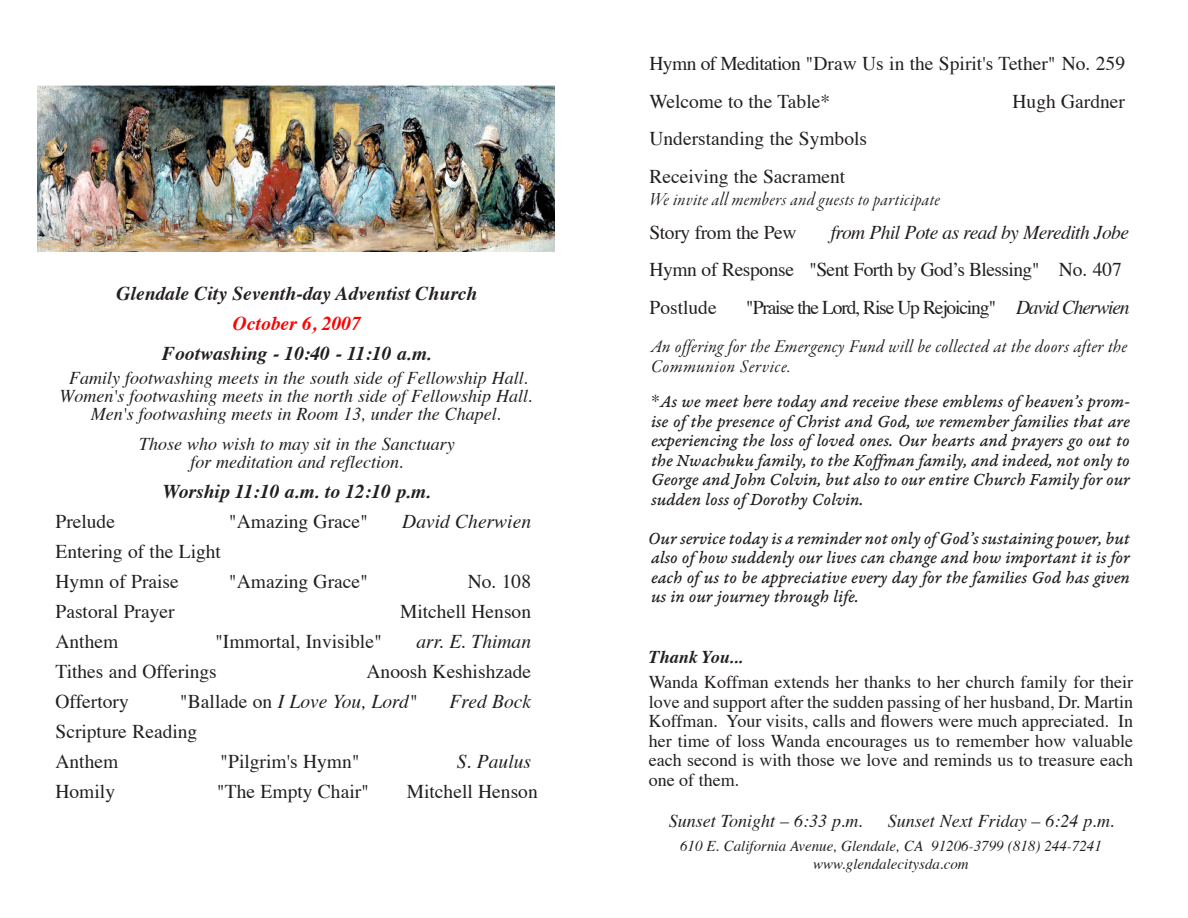
<style>
.page{position:relative;width:1188px;height:918px;background:#fff}
.page>*{position:absolute;margin:0;border:0;box-sizing:border-box;transform-origin:0 0}
.t1{font:19.5px "Times";color:#231f20}
.t2{font:italic 700 19.5px "Times";color:#231f20}
.t3{font:19.5px/37.5px "Times";letter-spacing:-.03em;color:#231f20}
.t4{font:italic 19.5px "Times";color:#231f20}
.t5{font:19.5px "Times";letter-spacing:-.06em;color:#231f20}
.t6{font:19.5px "Garamond Premr Pro It Disp";letter-spacing:.02em;color:#231f20}
.t7{font:19.5px "Times";letter-spacing:-.02em;color:#231f20}
.t8{font:italic 700 19.5px "Times";color:#f00}
.t9{font:18px/19.5px "Garamond Premr Pro Med It Capt";color:#231f20;text-align:justify}
.t10{font:18px/19.5px "Times";color:#231f20;text-align:justify}
.t11{font:italic 18px "Times";color:#231f20}
.t12{font:18px "Garamond Premr Pro It Subh";letter-spacing:.02em;color:#231f20}
.t13{font:18px "Garamond Premr Pro It Subh";letter-spacing:.04em;color:#231f20}
.t14{font:italic 700 18px "Times";color:#231f20}
.t15{font:italic 15px "Times";color:#231f20}
.s1{font-style:normal}
.s2{font-style:italic}
.s3{font-family:"Times"}
</style>
<div class="page">
<img style="left:38px;top:86px;width:516px;height:166px">
<p class="t2" style="left:117px;top:275px;width:362px">Glendale City Seventh-day Adventist Church</p>
<p class="t8" style="left:233px;top:305px;width:130px">October 6, 2007</p>
<p class="t2" style="left:162px;top:335px;width:271px">Footwashing - 10:40 - 11:10 a.m.</p>
<p class="t11" style="left:69px;top:361px;width:461px">Family footwashing meets in the south side of Fellowship Hall.</p>
<p class="t11" style="left:60px;top:379px;width:474px">Women's footwashing meets in the north side of Fellowship Hall.</p>
<p class="t11" style="left:91px;top:397px;width:412px">Men's footwashing meets in Room 13, under the Chapel.</p>
<p class="t11" style="left:139px;top:427px;width:317px">Those who wish to may sit in the Sanctuary</p>
<p class="t11" style="left:190px;top:445px;width:215px">for meditation and reflection.</p>
<p class="t2" style="left:163px;top:473px;width:270px">Worship 11:10 a.m. to 12:10 p.m.</p>
<p class="t1" style="left:56px;top:503px;width:61px">Prelude</p>
<p class="t1" style="left:229px;top:503px;width:141px">"Amazing Grace"</p>
<p class="t4" style="left:402px;top:504px;width:130px">David Cherwien</p>
<p class="t1" style="left:56px;top:533px;width:167px">Entering of the Light</p>
<p class="t1" style="left:56px;top:563px;width:125px">Hymn of Praise</p>
<p class="t1" style="left:229px;top:563px;width:141px">"Amazing Grace"</p>
<p class="t1" style="left:468px;top:563px;width:65px">No. 108</p>
<p class="t1" style="left:56px;top:593px;width:121px">Pastoral Prayer</p>
<p class="t1" style="left:400px;top:593px;width:133px">Mitchell Henson</p>
<p class="t1" style="left:56px;top:623px;width:64px">Anthem</p>
<p class="t1" style="left:215px;top:623px;width:168px">"Immortal, Invisible"</p>
<p class="t4" style="left:416px;top:624px;width:116px">arr. E. Thiman</p>
<p class="t1" style="left:56px;top:653px;width:163px">Tithes and Offerings</p>
<p class="t1" style="left:367px;top:653px;width:166px">Anoosh Keshishzade</p>
<p class="t1" style="left:56px;top:683px;width:75px">Offertory</p>
<p class="t4" style="left:180px;top:684px;width:239px"><span class="s1">"Ballade on</span> I Love You, Lord"</p>
<p class="t4" style="left:450px;top:684px;width:83px">Fred Bock</p>
<p class="t1" style="left:56px;top:713px;width:143px">Scripture Reading</p>
<p class="t1" style="left:56px;top:743px;width:64px">Anthem</p>
<p class="t1" style="left:220px;top:743px;width:141px">"Pilgrim's Hymn"</p>
<p class="t4" style="left:457px;top:744px;width:76px">S. Paulus</p>
<p class="t1" style="left:56px;top:773px;width:61px">Homily</p>
<p class="t1" style="left:217px;top:773px;width:154px">"The Empty Chair"</p>
<p class="t1" style="left:407px;top:773px;width:133px">Mitchell Henson</p>
<p class="t1" style="left:650px;top:45px;width:477px">Hymn of Meditation "Draw Us in the Spirit's Tether" No. 259</p>
<p class="t1" style="left:650px;top:83px;width:182px">Welcome to the Table*</p>
<p class="t1" style="left:1013px;top:83px;width:114px">Hugh Gardner</p>
<p class="t1" style="left:650px;top:120px;width:219px">Understanding the Symbols</p>
<p class="t1" style="left:650px;top:158px;width:197px">Receiving the Sacrament</p>
<p class="t6" style="left:650px;top:189px;width:292px">We invite all members and guests to participate</p>
<p class="t7" style="left:650px;top:214px;width:149px">Story from the Pew</p>
<p class="t3" style="left:650px;top:212px;width:481px;text-indent:181px"><span class="s2">from Phil Pote as read by Meredith Jobe<br></span>Hymn of Response "Sent Forth by God’s Blessing" No. 407</p>
<p class="t1" style="left:650px;top:289px;width:69px">Postlude</p>
<p class="t5" style="left:746px;top:289px;width:385px">"Praise the Lord, Rise Up Rejoicing" <span class="s2">David Cherwien</span></p>
<p class="t12" style="left:651px;top:336px;width:478px">An offering for the Emergency Fund will be collected at the doors after the</p>
<p class="t13" style="left:651px;top:355px;width:142px">Communion Service.</p>
<p class="t9" style="left:651px;top:393px;width:480px"><span class="s3">*</span>As we meet here today and receive these emblems of heaven’s prom&shy;ise of the presence of Christ and God, we remember families that are experiencing the loss of loved ones. Our hearts and prayers go out to the Nwachuku family, to the Koffman family, and indeed, not only to George and John Colvin, but also to our entire Church Family for our sudden loss of Dorothy Colvin.</p>
<p class="t9" style="left:648px;top:529px;width:483px">Our service today is a reminder not only of God’s sustaining power, but also of how suddenly our lives can change and how important it is for each of us to be appreciative every day for the families God has given us in our journey through life.</p>
<p class="t14" style="left:649px;top:640px;width:96px">Thank You...</p>
<p class="t10" style="left:649px;top:671px;width:486px">Wanda Koffman extends her thanks to her church family for their love and support after the sudden passing of her husband, Dr. Martin Koffman. Your visits, calls and flowers were much appreciated. In her time of loss Wanda encourages us to remember how valuable each second is with those we love and reminds us to treasure each one of them.</p>
<p class="t11" style="left:669px;top:804px;width:196px">Sunset Tonight – 6:33 p.m.</p>
<p class="t11" style="left:888px;top:804px;width:228px">Sunset Next Friday – 6:24 p.m.</p>
<p class="t15" style="left:680px;top:832px;width:423px">610 E. California Avenue, Glendale, CA 91206-3799 (818) 244-7241</p>
<p class="t15" style="left:813px;top:850px;width:157px">www.glendalecitysda.com</p>
</div>
